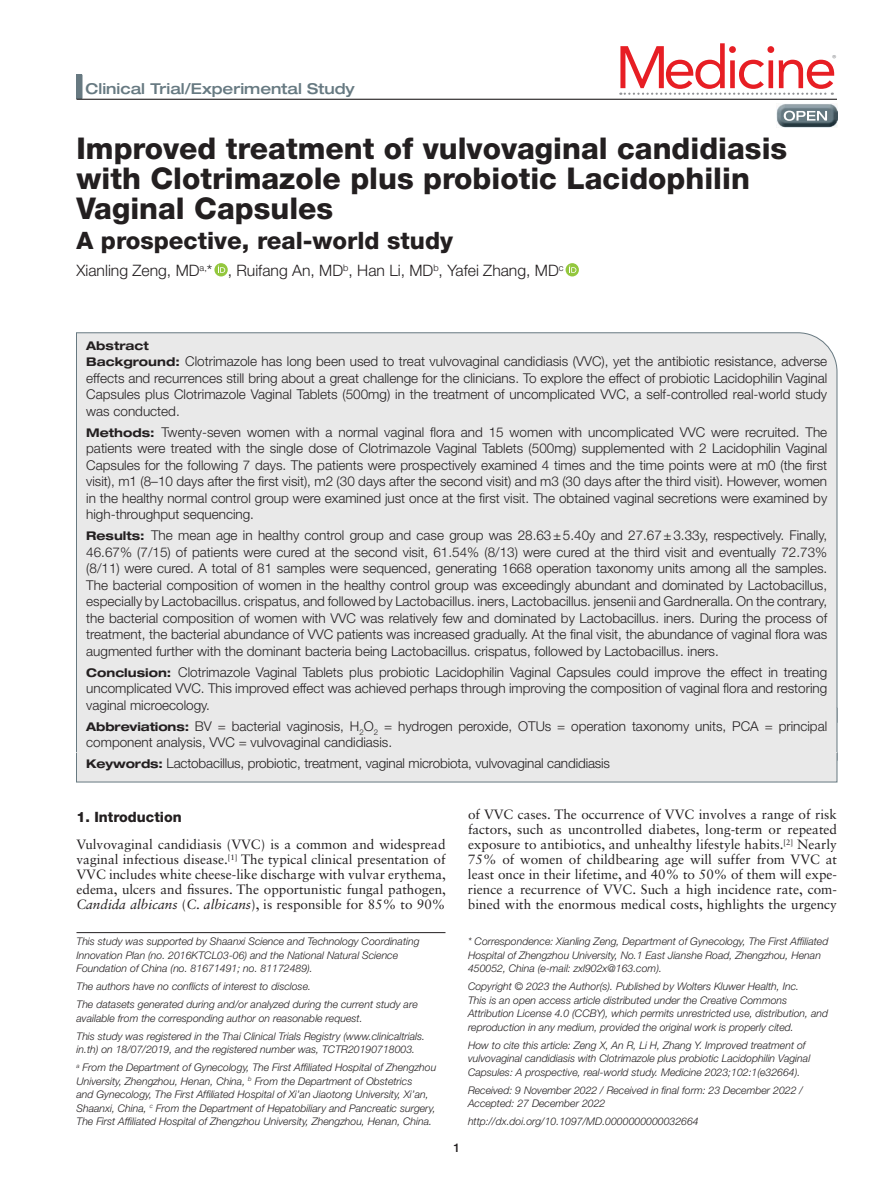
<style>
.page{position:relative;width:891px;height:1188px;background:#fff}
.page>*{position:absolute;margin:0;border:0;box-sizing:border-box;transform-origin:0 0}
.t1{font:59.4px "Avenir";letter-spacing:-.06em;color:#e71e24}
.t2{font:800 30px/30px "Helvetica Neue LT Std";color:#231f20}
.t3{font:800 24px "Helvetica Neue LT Std";color:#231f20}
.t4{font:300 15.75px "Helvetica Neue LT Std";color:#231f20}
.t5{font:500 expanded 15px "Helvetica Neue LT Std";color:#667981}
.t6{font:800 14.25px "Helvetica Neue LT Std";color:#231f20}
.t7{font:300 13.5px/16.5px "Helvetica Neue LT Std";color:#231f20;text-align:justify}
.t8{font:13.5px/15px "Sabon LT Std";color:#231f20;text-align:justify}
.t9{font:700 expanded 12px "Helvetica Neue LT Std";color:#231f20}
.t10{font:500 12px "Helvetica Neue LT Std";color:#231f20}
.t11{font:italic 300 10.5px/13.5px "Helvetica Neue LT Std";color:#231f20}
.t12{font:500 10.35px "Akzidenz Grotesk BE";color:#909295}
.s1{font-weight:700;font-stretch:expanded;font-size:12px}
.s2{font-style:italic}
</style>
<div class="page">
<div style="left:76px;top:74px;width:6px;height:25px;background:#677981"></div>
<hr style="left:76px;top:99px;width:761px;height:1px;background:#231f20">
<img style="left:776px;top:104px;width:61px;height:24px">
<svg style="left:784px;top:111px;width:43px;height:10px"></svg>
<svg style="left:620px;top:93px;width:213px;height:2px"></svg>
<div style="left:76px;top:332px;width:762px;height:392px;background:#e9e9e9"></div>
<div style="left:76px;top:708px;width:761px;height:54px;background:#e9e9e9"></div>
<div style="left:76px;top:753px;width:761px;height:29px;background:#e9e9e9"></div>
<svg style="left:214px;top:263px;width:14px;height:13px"></svg>
<svg style="left:218px;top:266px;width:7px;height:7px"></svg>
<div style="left:566px;top:263px;width:13px;height:13px;background:#93c73e;border-radius:50%"></div>
<svg style="left:569px;top:266px;width:7px;height:7px"></svg>
<hr style="left:76px;top:932px;width:370px;height:1px;background:#231f20">
<p class="t5" style="left:86px;top:80px;width:271px">Clinical Trial/Experimental Study</p>
<h1 class="t1" style="left:615px;top:33px;width:223px">Medicine</h1>
<p class="t12" style="left:832px;top:52px;width:6px">®</p>
<h2 class="t2" style="left:76px;top:134px;width:712px">Improved treatment of vulvovaginal candidiasis with Clotrimazole plus probiotic Lacidophilin<br>Vaginal Capsules</h2>
<h3 class="t3" style="left:76px;top:227px;width:378px">A prospective, real-world study</h3>
<p class="t4" style="left:76px;top:261px;width:489px">Xianling Zeng, MD<sup>a,</sup>* , Ruifang An, MD<sup>b</sup>, Han Li, MD<sup>b</sup>, Yafei Zhang, MD<sup>c</sup></p>
<p class="t9" style="left:86px;top:338px;width:64px">Abstract</p>
<p class="t7" style="left:86px;top:353px;width:743px"><span class="s1">Background:</span> Clotrimazole has long been used to treat vulvovaginal candidiasis (VVC), yet the antibiotic resistance, adverse effects and recurrences still bring about a great challenge for the clinicians. To explore the effect of probiotic Lacidophilin Vaginal Capsules plus Clotrimazole Vaginal Tablets (500mg) in the treatment of uncomplicated VVC, a self-controlled real-world study was conducted.</p>
<p class="t7" style="left:86px;top:424px;width:743px"><span class="s1">Methods:</span> Twenty-seven women with a normal vaginal flora and 15 women with uncomplicated VVC were recruited. The patients were treated with the single dose of Clotrimazole Vaginal Tablets (500mg) supplemented with 2 Lacidophilin Vaginal Capsules for the following 7 days. The patients were prospectively examined 4 times and the time points were at m0 (the first visit), m1 (8–10 days after the first visit), m2 (30 days after the second visit) and m3 (30 days after the third visit). However, women in the healthy normal control group were examined just once at the first visit. The obtained vaginal secretions were examined by high-throughput sequencing.</p>
<p class="t7" style="left:86px;top:527px;width:743px"><span class="s1">Results:</span> The mean age in healthy control group and case group was 28.63±5.40y and 27.67±3.33y, respectively. Finally, 46.67% (7/15) of patients were cured at the second visit, 61.54% (8/13) were cured at the third visit and eventually 72.73% (8/11) were cured. A total of 81 samples were sequenced, generating 1668 operation taxonomy units among all the samples.<br>The bacterial composition of women in the healthy control group was exceedingly abundant and dominated by Lactobacillus, especially by Lactobacillus. crispatus, and followed by Lactobacillus. iners, Lactobacillus. jensenii and Gardneralla. On the contrary, the bacterial composition of women with VVC was relatively few and dominated by Lactobacillus. iners. During the process of treatment, the bacterial abundance of VVC patients was increased gradually. At the final visit, the abundance of vaginal flora was augmented further with the dominant bacteria being Lactobacillus. crispatus, followed by Lactobacillus. iners.</p>
<p class="t7" style="left:86px;top:664px;width:743px"><span class="s1">Conclusion:</span> Clotrimazole Vaginal Tablets plus probiotic Lacidophilin Vaginal Capsules could improve the effect in treating uncomplicated VVC. This improved effect was achieved perhaps through improving the composition of vaginal flora and restoring vaginal microecology.</p>
<p class="t7" style="left:86px;top:718px;width:742px"><span class="s1">Abbreviations:</span> BV = bacterial vaginosis, H<sub>2</sub>O<sub>2</sub> = hydrogen peroxide, OTUs = operation taxonomy units, PCA = principal component analysis, VVC = vulvovaginal candidiasis.</p>
<p class="t7" style="left:86px;top:755px;width:525px"><span class="s1">Keywords:</span> Lactobacillus, probiotic, treatment, vaginal microbiota, vulvovaginal candidiasis</p>
<p class="t6" style="left:76px;top:809px;width:107px">1. Introduction</p>
<p class="t8" style="left:76px;top:837px;width:371px">Vulvovaginal candidiasis (VVC) is a common and widespread vaginal infectious disease.<sup>[1]</sup> The typical clinical presentation of VVC includes white cheese-like discharge with vulvar erythema, edema, ulcers and fissures. The opportunistic fungal pathogen, <span class="s2">Candida albicans</span> (<span class="s2">C. albicans</span>), is responsible for 85% to 90%</p>
<p class="t8" style="left:468px;top:807px;width:371px">of VVC cases. The occurrence of VVC involves a range of risk factors, such as uncontrolled diabetes, long-term or repeated exposure to antibiotics, and unhealthy lifestyle habits.<sup>[2]</sup> Nearly 75% of women of childbearing age will suffer from VVC at least once in their lifetime, and 40% to 50% of them will expe&shy;rience a recurrence of VVC. Such a high incidence rate, com&shy;bined with the enormous medical costs, highlights the urgency</p>
<p class="t11" style="left:76px;top:934px;width:345px">This study was supported by Shaanxi Science and Technology Coordinating<br>Innovation Plan (no. 2016KTCL03-06) and the National Natural Science<br>Foundation of China (no. 81671491; no. 81172489).</p>
<p class="t11" style="left:76px;top:977px;width:343px;line-height:18px">The authors have no conflicts of interest to disclose.<br>The datasets generated during and/or analyzed during the current study are</p>
<p class="t11" style="left:76px;top:1009px;width:350px;line-height:18px">available from the corresponding author on reasonable request.<br>This study was registered in the Thai Clinical Trials Registry (www.clinicaltrials.</p>
<p class="t11" style="left:76px;top:1040px;width:361px;line-height:18px">in.th) on 18/07/2019, and the registered number was, TCTR20190718003.<br><sup>a</sup> From the Department of Gynecology, The First Affiliated Hospital of Zhengzhou</p>
<p class="t11" style="left:76px;top:1074px;width:361px">University, Zhengzhou, Henan, China, <sup>b</sup> From the Department of Obstetrics<br>and Gynecology, The First Affiliated Hospital of Xi’an Jiaotong University, Xi’an, Shaanxi, China, <sup>c</sup> From the Department of Hepatobiliary and Pancreatic surgery, The First Affiliated Hospital of Zhengzhou University, Zhengzhou, Henan, China.</p>
<p class="t10" style="left:453px;top:1140px;width:8px">1</p>
<p class="t11" style="left:468px;top:934px;width:362px">* Correspondence: Xianling Zeng, Department of Gynecology, The First Affiliated<br>Hospital of Zhengzhou University, No.1 East Jianshe Road, Zhengzhou, Henan<br>450052, China (e-mail: zxl902x@163.com).</p>
<p class="t11" style="left:468px;top:979px;width:362px">Copyright © 2023 the Author(s). Published by Wolters Kluwer Health, Inc.<br>This is an open access article distributed under the Creative Commons Attribution License 4.0 (CCBY), which permits unrestricted use, distribution, and reproduction in any medium, provided the original work is properly cited.</p>
<p class="t11" style="left:468px;top:1038px;width:344px">How to cite this article: Zeng X, An R, Li H, Zhang Y. Improved treatment of vulvovaginal candidiasis with Clotrimazole plus probiotic Lacidophilin Vaginal<br>Capsules: A prospective, real-world study. Medicine 2023;102:1(e32664).</p>
<p class="t11" style="left:468px;top:1083px;width:336px">Received: 9 November 2022 / Received in final form: 23 December 2022 /<br>Accepted: 27 December 2022</p>
<p class="t11" style="left:468px;top:1114px;width:232px">http://dx.doi.org/10.1097/MD.0000000000032664</p>
</div>
